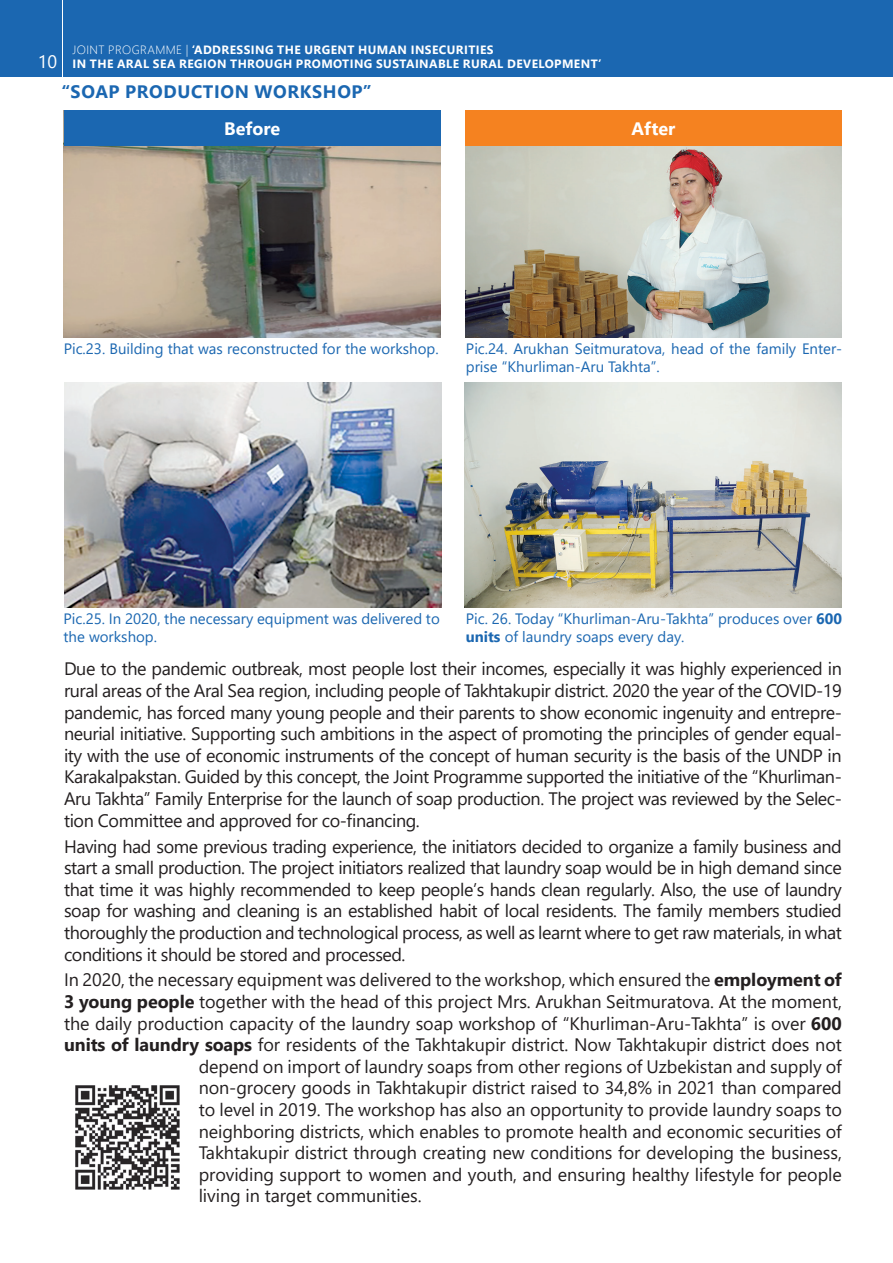
<style>
.page{position:relative;width:893px;height:1263px;background:#fff}
.page>*{position:absolute;margin:0;border:0;box-sizing:border-box;transform-origin:0 0}
.t1{font:18px/21.6px "Segoe UI";letter-spacing:-.005em;color:#231f20;text-align:justify}
.t2{font:700 18px "Segoe UI";letter-spacing:.035em;color:#1b67b1}
.t3{font:700 18px "Segoe UI";color:#fff}
.t4{font:15px/18px "Segoe UI";color:#1b67b1}
.t5{font:700 12px/14.4px "Segoe UI";letter-spacing:.035em;color:#fff}
.s1{font-weight:300}
.s2{font-weight:400;font-size:18px}
.s3{font-weight:700}
</style>
<div class="page">
<div style="left:64px;top:0;width:829px;height:77px;background:#1b67b1"></div>
<div style="left:0;top:0;width:61px;height:77px;background:#1b67b1"></div>
<img style="left:64px;top:146px;width:376px;height:191px">
<img style="left:465px;top:124px;width:377px;height:213px">
<img style="left:465px;top:382px;width:377px;height:226px">
<img style="left:64px;top:382px;width:377px;height:226px">
<div style="left:64px;top:111px;width:376px;height:35px;background:#1b67b1"></div>
<div style="left:465px;top:111px;width:376px;height:35px;background:#f58220"></div>
<img style="left:75px;top:1085px;width:105px;height:105px">
<p class="t5" style="left:38px;top:41px;width:565px;text-indent:35px"><span class="s1">JOINT PROGRAMME |</span> ‘ADDRESSING THE URGENT HUMAN INSECURITIES<br><span class="s2">10</span> IN THE ARAL SEA REGION THROUGH PROMOTING SUSTAINABLE RURAL DEVELOPMENT’</p>
<p class="t2" style="left:61px;top:75px;width:312px">“SOAP PRODUCTION WORKSHOP”</p>
<p class="t3" style="left:224px;top:111px;width:58px">Before</p>
<p class="t3" style="left:632px;top:111px;width:45px">After</p>
<p class="t4" style="left:64px;top:339px;width:376px">Pic.23. Building that was reconstructed for the workshop.</p>
<p class="t4" style="left:466px;top:339px;width:378px">Pic.24. Arukhan Seitmuratova, head of the family Enter&shy;prise “Khurliman-Aru Takhta”.</p>
<p class="t4" style="left:63px;top:609px;width:378px">Pic.25. In 2020, the necessary equipment was delivered to the workshop.</p>
<p class="t4" style="left:466px;top:609px;width:378px">Pic. 26. Today “Khurliman-Aru-Takhta” produces over <span class="s3">600 units</span> of laundry soaps every day.</p>
<p class="t1" style="left:64px;top:657px;width:779px">Due to the pandemic outbreak, most people lost their incomes, especially it was highly experienced in rural areas of the Aral Sea region, including people of Takhtakupir district. 2020 the year of the COVID-19 pandemic, has forced many young people and their parents to show economic ingenuity and entrepre&shy;neurial initiative. Supporting such ambitions in the aspect of promoting the principles of gender equal&shy;ity with the use of economic instruments of the concept of human security is the basis of the UNDP in Karakalpakstan. Guided by this concept, the Joint Programme supported the initiative of the “Khurliman-Aru Takhta” Family Enterprise for the launch of soap production. The project was reviewed by the Selec&shy;tion Committee and approved for co-financing.</p>
<p class="t1" style="left:64px;top:834px;width:779px">Having had some previous trading experience, the initiators decided to organize a family business and start a small production. The project initiators realized that laundry soap would be in high demand since that time it was highly recommended to keep people’s hands clean regularly. Also, the use of laundry soap for washing and cleaning is an established habit of local residents. The family members studied thoroughly the production and technological process, as well as learnt where to get raw materials, in what conditions it should be stored and processed.</p>
<p class="t1" style="left:64px;top:967px;width:779px">In 2020, the necessary equipment was delivered to the workshop, which ensured the <span class="s3">employment of</span></p>
<p class="t1" style="left:64px;top:989px;width:779px"><span class="s3">3 young people</span> together with the head of this project Mrs. Arukhan Seitmuratova. At the moment,</p>
<p class="t1" style="left:64px;top:1011px;width:779px">the daily production capacity of the laundry soap workshop of “Khurliman-Aru-Takhta” is over <span class="s3">600</span></p>
<p class="t1" style="left:64px;top:1032px;width:779px"><span class="s3">units of laundry soaps</span> for residents of the Takhtakupir district. Now Takhtakupir district does not</p>
<p class="t1" style="left:199px;top:1054px;width:645px">depend on import of laundry soaps from other regions of Uzbekistan and supply of</p>
<p class="t1" style="left:199px;top:1075px;width:645px">non-grocery goods in Takhtakupir district raised to 34,8% in 2021 than compared</p>
<p class="t1" style="left:199px;top:1097px;width:645px">to level in 2019. The workshop has also an opportunity to provide laundry soaps to</p>
<p class="t1" style="left:199px;top:1119px;width:645px">neighboring districts, which enables to promote health and economic securities of</p>
<p class="t1" style="left:199px;top:1140px;width:645px">Takhtakupir district through creating new conditions for developing the business,</p>
<p class="t1" style="left:199px;top:1162px;width:645px">providing support to women and youth, and ensuring healthy lifestyle for people</p>
<p class="t1" style="left:199px;top:1183px;width:224px">living in target communities.</p>
</div>
